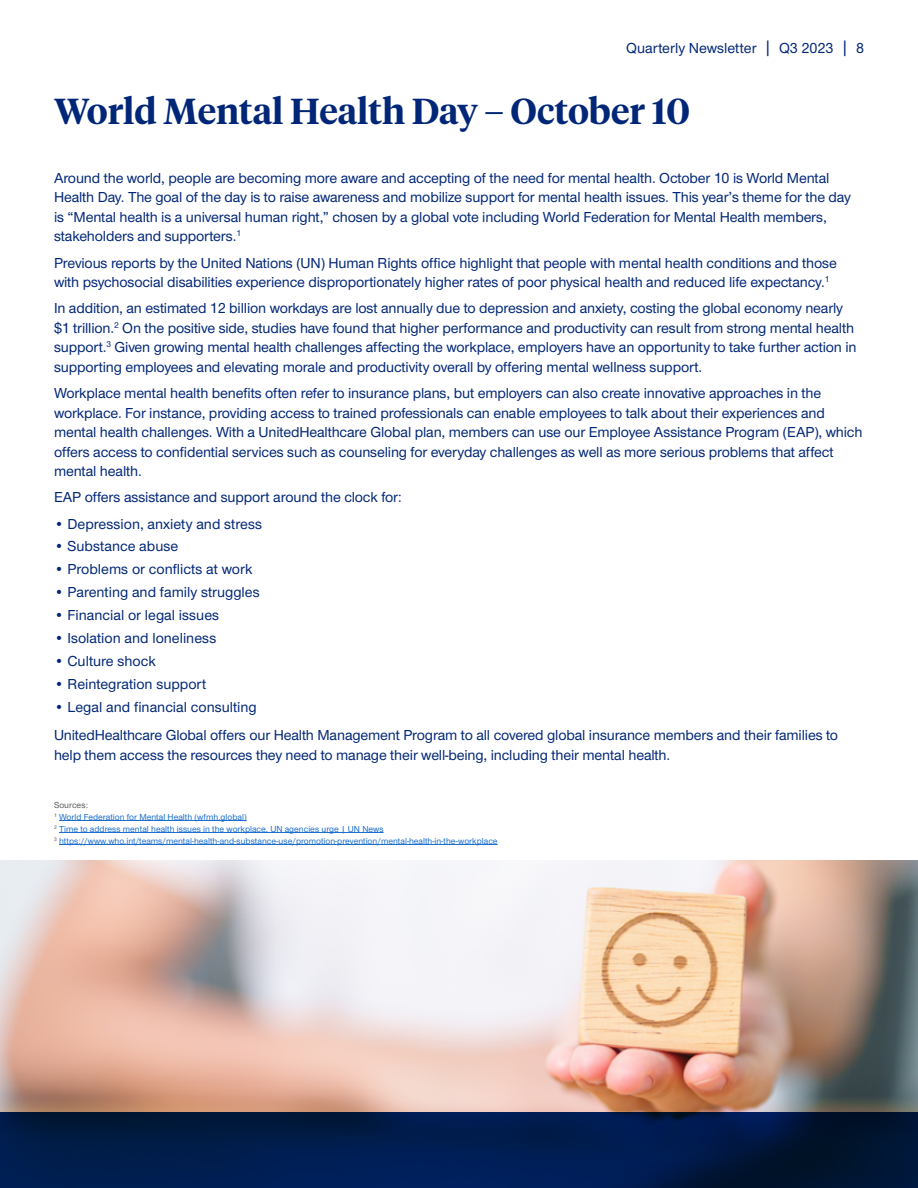
<style>
.page{position:relative;width:918px;height:1188px;background:#fff}
.page>*{position:absolute;margin:0;border:0;box-sizing:border-box;transform-origin:0 0}
.H3{font:600 36px "UHC Serif Headline";color:#002677}
.Body{font:500 15px/19.5px "UHC Sans";letter-spacing:-.01em;color:#002677}
.Body-2{font:500 9px/12px "UHC Sans";color:#196ecf}
.s1{font-size:18.75px}
.s2{font-weight:700}
.s3{color:#5a5a5a}
</style>
<div class="page">
<img style="left:0;top:861px;width:918px;height:251px">
<svg style="left:0;top:1112px;width:918px;height:76px;background:#001a47"></svg>
<hr style="left:59px;top:820px;width:188px;height:1px;background:#196ecf">
<hr style="left:59px;top:832px;width:325px;height:1px;background:#196ecf">
<hr style="left:59px;top:844px;width:439px;height:1px;background:#196ecf">
<p class="Body" style="left:626px;top:38px;width:239px">Quarterly Newsletter <span class="s1">|</span> Q3 2023 <span class="s1">|</span> 8</p>
<p class="H3" style="left:54px;top:87px;width:637px">World Mental Health Day – October 10</p>
<p class="Body" style="left:54px;top:167px;width:798px">Around the world, people are becoming more aware and accepting of the need for mental health. October 10 is World Mental Health Day. The goal of the day is to raise awareness and mobilize support for mental health issues. This year’s theme for the day is “Mental health is a universal human right,” chosen by a global vote including World Federation for Mental Health members, stakeholders and supporters.<sup>1</sup></p>
<p class="Body" style="left:54px;top:252px;width:784px">Previous reports by the United Nations (UN) Human Rights office highlight that people with mental health conditions and those with psychosocial disabilities experience disproportionately higher rates of poor physical health and reduced life expectancy.<sup>1</sup></p>
<p class="Body" style="left:54px;top:298px;width:804px">In addition, an estimated 12 billion workdays are lost annually due to depression and anxiety, costing the global economy nearly $1 trillion.<sup>2</sup> On the positive side, studies have found that higher performance and productivity can result from strong mental health support.<sup>3</sup> Given growing mental health challenges affecting the workplace, employers have an opportunity to take further action in supporting employees and elevating morale and productivity overall by offering mental wellness support.</p>
<p class="Body" style="left:54px;top:383px;width:810px">Workplace mental health benefits often refer to insurance plans, but employers can also create innovative approaches in the workplace. For instance, providing access to trained professionals can enable employees to talk about their experiences and mental health challenges. With a UnitedHealthcare Global plan, members can use our Employee Assistance Program (EAP), which offers access to confidential services such as counseling for everyday challenges as well as more serious problems that affect mental health.</p>
<p class="Body" style="left:54px;top:487px;width:349px">EAP offers assistance and support around the clock for:</p>
<p class="Body" style="left:54px;top:513px;width:210px"><span class="s2">•</span> Depression, anxiety and stress</p>
<p class="Body" style="left:54px;top:536px;width:126px"><span class="s2">•</span> Substance abuse</p>
<p class="Body" style="left:54px;top:559px;width:200px"><span class="s2">•</span> Problems or conflicts at work</p>
<p class="Body" style="left:54px;top:582px;width:207px"><span class="s2">•</span> Parenting and family struggles</p>
<p class="Body" style="left:54px;top:605px;width:167px"><span class="s2">•</span> Financial or legal issues</p>
<p class="Body" style="left:54px;top:628px;width:164px"><span class="s2">•</span> Isolation and loneliness</p>
<p class="Body" style="left:54px;top:650px;width:103px"><span class="s2">•</span> Culture shock</p>
<p class="Body" style="left:54px;top:673px;width:154px"><span class="s2">•</span> Reintegration support</p>
<p class="Body" style="left:54px;top:696px;width:204px"><span class="s2">•</span> Legal and financial consulting</p>
<p class="Body" style="left:54px;top:725px;width:786px">UnitedHealthcare Global offers our Health Management Program to all covered global insurance members and their families to help them access the resources they need to manage their well-being, including their mental health.</p>
<p class="Body-2" style="left:54px;top:798px;width:445px"><span class="s3">Sources:<br></span><sup>1</sup> World Federation for Mental Health (wfmh.global)<br><sup>2</sup> Time to address mental health issues in the workplace, UN agencies urge | UN News<br><sup>3</sup> https://www.who.int/teams/mental-health-and-substance-use/promotion-prevention/mental-health-in-the-workplace</p>
</div>
